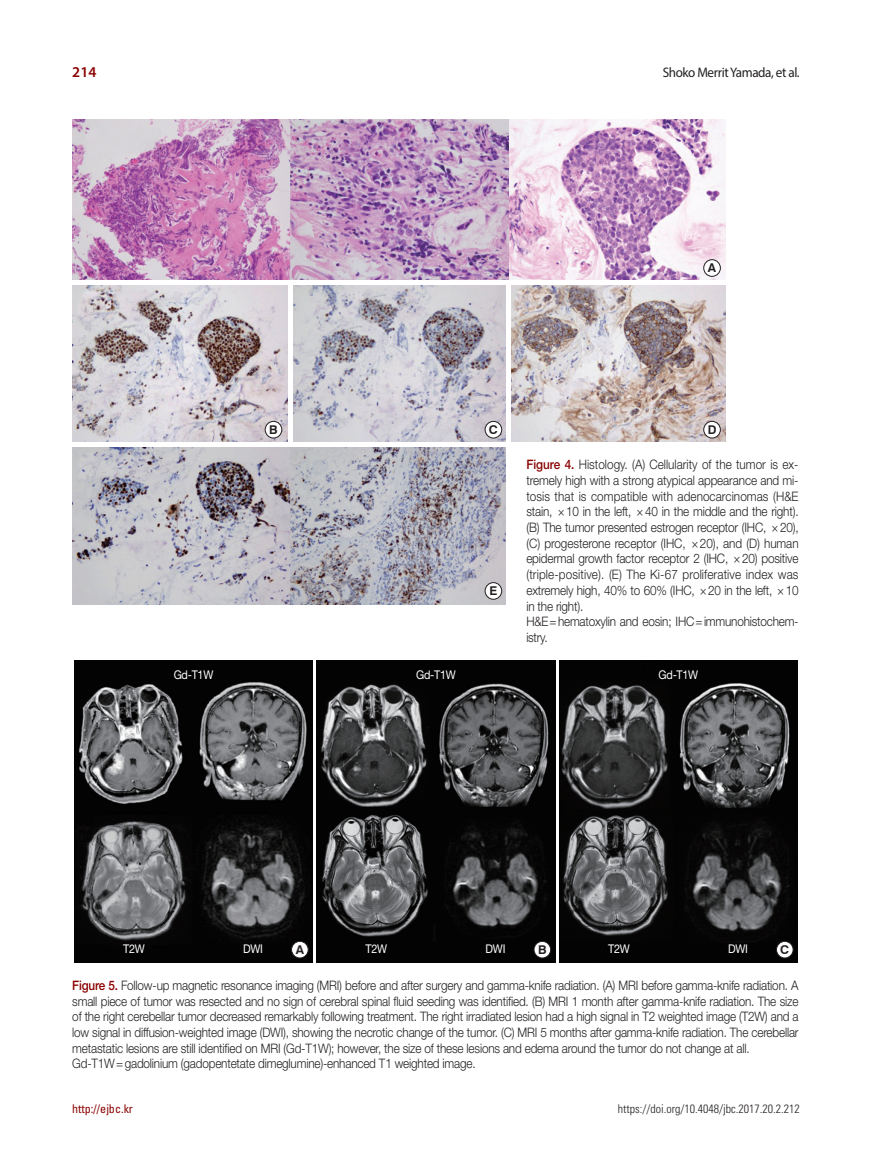
<style>
.page{position:relative;width:872px;height:1170px;background:#fff}
.page>*{position:absolute;margin:0;border:0;box-sizing:border-box;transform-origin:0 0}
.t1{font:600 15px "Myriad Pro";color:#8b0202}
.t2{font:13.8px "Myriad Pro";letter-spacing:-.03em;color:#231f20;scale:.95 1}
.표_제목__그림_설명{font:300 13.05px/15.6px "Helvetica Neue LT Std";letter-spacing:-.015em;color:#231f20;text-align:justify;scale:.9 1}
.t3{font:700 12.15px "Swiss 721 BT";color:#231f20}
.t4{font:300 condensed 12px "Univers LT Std";color:#231f20}
.그림_지문_8pt{font:12px "Helvetica Neue LT Std";letter-spacing:-.025em;color:#fff;scale:.9 1}
.t5{font:condensed 12px "Univers LT Std";color:#8b0202}
.s1{font-weight:500;color:#8b0202}
</style>
<div class="page">
<img style="left:72px;top:119px;width:653px;height:485px">
<hr style="left:72px;top:281px;width:727px;height:4px;background:#fff">
<hr style="left:288px;top:283px;width:4px;height:161px;background:#fff">
<div style="left:506px;top:283px;width:5px;height:161px;background:#fff"></div>
<div style="left:506px;top:444px;width:5px;height:162px;background:#fff"></div>
<hr style="left:72px;top:442px;width:727px;height:4px;background:#fff">
<div style="left:703px;top:260px;width:17px;height:16px;background:#fff;border-radius:50%"></div>
<div style="left:703px;top:259px;width:17px;height:17px;border:1px solid #231f20;border-radius:50%"></div>
<div style="left:265px;top:421px;width:17px;height:17px;background:#fff;border-radius:50%"></div>
<div style="left:265px;top:421px;width:17px;height:17px;border:1px solid #231f20;border-radius:50%"></div>
<div style="left:485px;top:421px;width:17px;height:17px;background:#fff;border-radius:50%"></div>
<div style="left:485px;top:421px;width:17px;height:17px;border:1px solid #231f20;border-radius:50%"></div>
<div style="left:703px;top:421px;width:17px;height:17px;background:#fff;border-radius:50%"></div>
<div style="left:703px;top:421px;width:17px;height:17px;border:1px solid #231f20;border-radius:50%"></div>
<div style="left:485px;top:582px;width:17px;height:17px;background:#fff;border-radius:50%"></div>
<div style="left:485px;top:582px;width:17px;height:17px;border:1px solid #231f20;border-radius:50%"></div>
<img style="left:74px;top:660px;width:239px;height:302px">
<img style="left:317px;top:660px;width:238px;height:302px">
<img style="left:559px;top:660px;width:238px;height:302px">
<div style="left:291px;top:941px;width:17px;height:16px;background:#fff;border-radius:50%"></div>
<div style="left:291px;top:941px;width:17px;height:17px;border:1px solid #231f20;border-radius:50%"></div>
<div style="left:534px;top:941px;width:16px;height:16px;background:#fff;border-radius:50%"></div>
<div style="left:534px;top:941px;width:17px;height:17px;border:1px solid #231f20;border-radius:50%"></div>
<div style="left:776px;top:941px;width:17px;height:16px;background:#fff;border-radius:50%"></div>
<div style="left:776px;top:941px;width:17px;height:17px;border:1px solid #231f20;border-radius:50%"></div>
<p class="t1" style="left:72px;top:63px;width:26px">214</p>
<p class="t2" style="left:662px;top:64px;width:146px">Shoko Merrit Yamada, et al.</p>
<p class="t3" style="left:708px;top:260px;width:10px">A</p>
<p class="t3" style="left:269px;top:422px;width:10px">B</p>
<p class="t3" style="left:489px;top:422px;width:10px">C</p>
<p class="t3" style="left:707px;top:422px;width:10px">D</p>
<p class="t3" style="left:489px;top:583px;width:9px">E</p>
<p class="표_제목__그림_설명" style="left:526px;top:456px;width:304px"><span class="s1">Figure 4.</span> Histology. (A) Cellularity of the tumor is ex&shy;tremely high with a strong atypical appearance and mi&shy;tosis that is compatible with adenocarcinomas (H&amp;E stain, ×10 in the left, ×40 in the middle and the right). (B) The tumor presented estrogen receptor (IHC, ×20), (C) progesterone receptor (IHC, ×20), and (D) human epidermal growth factor receptor 2 (IHC, ×20) positive (triple-positive). (E) The Ki-67 proliferative index was extremely high, 40% to 60% (IHC, ×20 in the left, ×10 in the right).</p>
<p class="표_제목__그림_설명" style="left:526px;top:613px;width:304px">H&amp;E=hematoxylin and eosin; IHC=immunohistochem&shy;istry.</p>
<p class="그림_지문_8pt" style="left:174px;top:667px;width:46px">Gd-T1W</p>
<p class="그림_지문_8pt" style="left:416px;top:667px;width:46px">Gd-T1W</p>
<p class="그림_지문_8pt" style="left:658px;top:667px;width:46px">Gd-T1W</p>
<p class="그림_지문_8pt" style="left:123px;top:941px;width:26px">T2W</p>
<p class="그림_지문_8pt" style="left:243px;top:941px;width:24px">DWI</p>
<p class="t3" style="left:296px;top:942px;width:10px">A</p>
<p class="그림_지문_8pt" style="left:365px;top:941px;width:26px">T2W</p>
<p class="그림_지문_8pt" style="left:485px;top:941px;width:24px">DWI</p>
<p class="t3" style="left:538px;top:942px;width:10px">B</p>
<p class="그림_지문_8pt" style="left:608px;top:941px;width:26px">T2W</p>
<p class="그림_지문_8pt" style="left:728px;top:941px;width:24px">DWI</p>
<p class="t3" style="left:780px;top:942px;width:10px">C</p>
<p class="표_제목__그림_설명" style="left:72px;top:977px;width:808px"><span class="s1">Figure 5.</span> Follow-up magnetic resonance imaging (MRI) before and after surgery and gamma-knife radiation. (A) MRI before gamma-knife radiation. A small piece of tumor was resected and no sign of cerebral spinal fluid seeding was identified. (B) MRI 1 month after gamma-knife radiation. The size of the right cerebellar tumor decreased remarkably following treatment. The right irradiated lesion had a high signal in T2 weighted image (T2W) and a low signal in diffusion-weighted image (DWI), showing the necrotic change of the tumor. (C) MRI 5 months after gamma-knife radiation. The cerebellar metastatic lesions are still identified on MRI (Gd-T1W); however, the size of these lesions and edema around the tumor do not change at all.</p>
<p class="표_제목__그림_설명" style="left:72px;top:1055px;width:450px">Gd-T1W=gadolinium (gadopentetate dimeglumine)-enhanced T1 weighted image.</p>
<p class="t5" style="left:72px;top:1100px;width:62px">http://ejbc.kr</p>
<p class="t4" style="left:618px;top:1101px;width:183px">https://doi.org/10.4048/jbc.2017.20.2.212</p>
</div>
